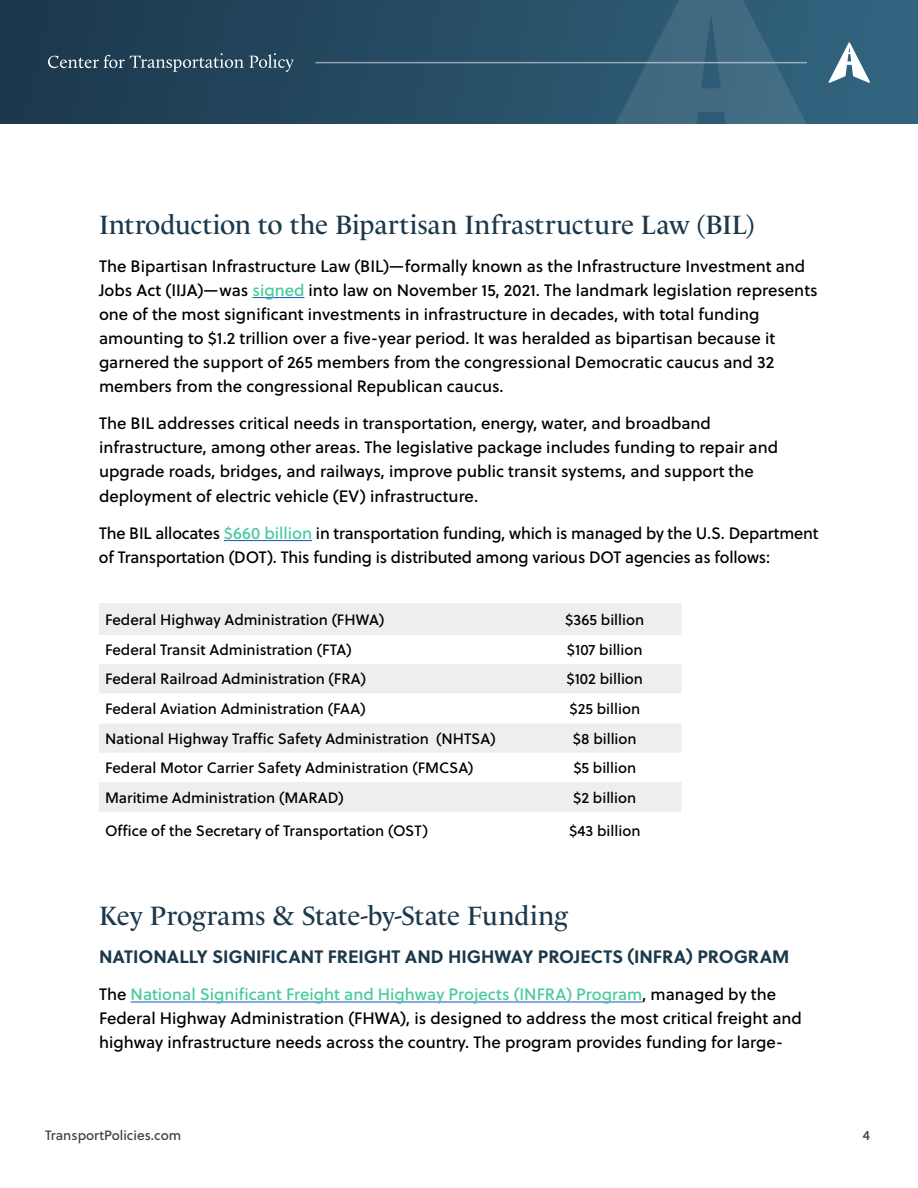
<style>
.page{position:relative;width:918px;height:1188px;background:#fff}
.page>*{position:absolute;margin:0;border:0;box-sizing:border-box;transform-origin:0 0}
.t1{font:27px "Le Monde Livre Cla Std";letter-spacing:-.005em;color:#1c394c}
.t2{font:700 18px "Soleil";color:#1c394c}
.t3{font:16.5px/24px "Soleil Bk";color:#000}
.t4{font:15px "Soleil Bk";color:#000}
.t5{font:13.5px "Soleil Bk";color:#414142}
.s1{color:#48cb9a}
</style>
<div class="page">
<div style="left:0;top:0;width:918px;height:124px;background:#214258"></div>
<svg style="left:422px;top:0;width:496px;height:124px"></svg>
<svg style="left:48px;top:53px;width:246px;height:19px"></svg>
<svg style="left:829px;top:42px;width:41px;height:41px"></svg>
<hr style="left:315px;top:62px;width:492px;height:1px;background:#fff">
<hr style="left:252px;top:297px;width:52px;height:1px;background:#15c">
<hr style="left:224px;top:540px;width:88px;height:1px;background:#15c">
<svg style="left:99px;top:603px;width:582px;height:209px;fill:#efeeed"></svg>
<hr style="left:131px;top:1002px;width:511px;height:1px;background:#15c">
<h1 class="t1" style="left:99px;top:209px;width:657px">Introduction to the Bipartisan Infrastructure Law (BIL)</h1>
<p class="t3" style="left:99px;top:253px;width:720px">The Bipartisan Infrastructure Law (BIL)—formally known as the Infrastructure Investment and Jobs Act (IIJA)—was <span class="s1">signed</span> into law on November 15, 2021. The landmark legislation represents one of the most significant investments in infrastructure in decades, with total funding amounting to $1.2 trillion over a five-year period. It was heralded as bipartisan because it garnered the support of 265 members from the congressional Democratic caucus and 32 members from the congressional Republican caucus.</p>
<p class="t3" style="left:99px;top:411px;width:681px">The BIL addresses critical needs in transportation, energy, water, and broadband infrastructure, among other areas. The legislative package includes funding to repair and upgrade roads, bridges, and railways, improve public transit systems, and support the deployment of electric vehicle (EV) infrastructure.</p>
<p class="t3" style="left:99px;top:520px;width:721px">The BIL allocates <span class="s1">$660 billion</span> in transportation funding, which is managed by the U.S. Department of Transportation (DOT). This funding is distributed among various DOT agencies as follows:</p>
<p class="t4" style="left:105px;top:608px;width:281px">Federal Highway Administration (FHWA)</p>
<p class="t4" style="left:565px;top:608px;width:80px">$365 billion</p>
<p class="t4" style="left:105px;top:639px;width:248px">Federal Transit Administration (FTA)</p>
<p class="t4" style="left:567px;top:639px;width:77px">$107 billion</p>
<p class="t4" style="left:105px;top:668px;width:263px">Federal Railroad Administration (FRA)</p>
<p class="t4" style="left:567px;top:668px;width:78px">$102 billion</p>
<p class="t4" style="left:105px;top:698px;width:262px">Federal Aviation Administration (FAA)</p>
<p class="t4" style="left:569px;top:698px;width:72px">$25 billion</p>
<p class="t4" style="left:105px;top:727px;width:392px">National Highway Traffic Safety Administration (NHTSA)</p>
<p class="t4" style="left:573px;top:727px;width:65px">$8 billion</p>
<p class="t4" style="left:105px;top:756px;width:370px">Federal Motor Carrier Safety Administration (FMCSA)</p>
<p class="t4" style="left:573px;top:756px;width:64px">$5 billion</p>
<p class="t4" style="left:105px;top:786px;width:240px">Maritime Administration (MARAD)</p>
<p class="t4" style="left:573px;top:786px;width:65px">$2 billion</p>
<p class="t4" style="left:105px;top:819px;width:324px">Office of the Secretary of Transportation (OST)</p>
<p class="t4" style="left:569px;top:819px;width:73px">$43 billion</p>
<h1 class="t1" style="left:99px;top:900px;width:470px">Key Programs &amp; State-by-State Funding</h1>
<p class="t2" style="left:99px;top:943px;width:692px">NATIONALLY SIGNIFICANT FREIGHT AND HIGHWAY PROJECTS (INFRA) PROGRAM</p>
<p class="t3" style="left:99px;top:982px;width:705px">The <span class="s1">National Significant Freight and Highway Projects (INFRA) Program</span>, managed by the<br>Federal Highway Administration (FHWA), is designed to address the most critical freight and highway infrastructure needs across the country. The program provides funding for large-</p>
<p class="t5" style="left:45px;top:1125px;width:138px">TransportPolicies.com</p>
<p class="t5" style="left:863px;top:1125px;width:9px">4</p>
</div>
